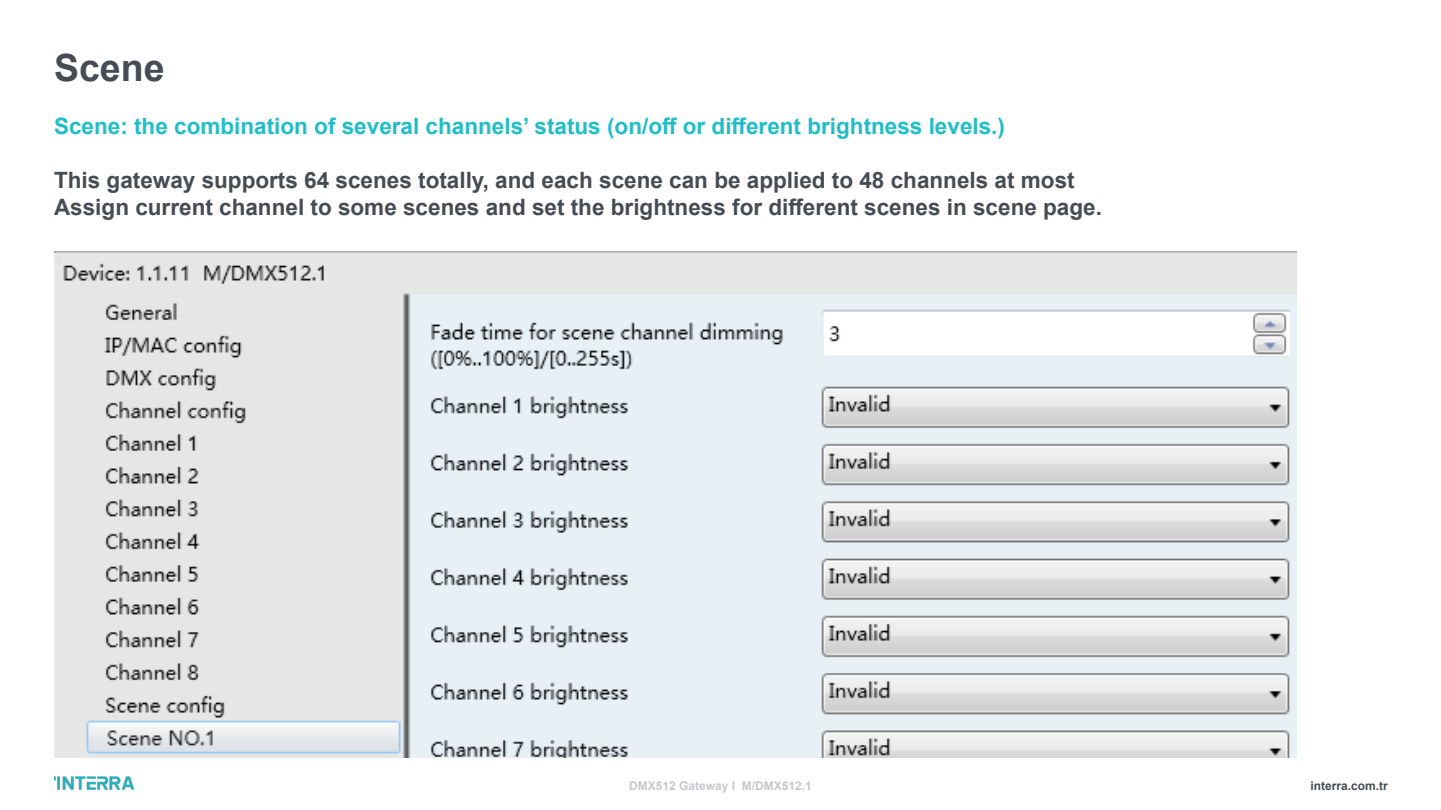
<style>
.page{position:relative;width:1441px;height:810px;background:#fff}
.page>*{position:absolute;margin:0;border:0;box-sizing:border-box;transform-origin:0 0}
.t1{font:700 37.5px "Arial";color:#464b54}
.t2{font:700 22.5px "Arial";color:#464b54}
.t3{font:700 22.5px "Arial";color:#21bdc9}
.t4{font:700 12px "Arial";color:#c7c8ca}
.t5{font:700 12px "Arial";color:#464b54}
</style>
<div class="page">
<img style="left:54px;top:776px;width:81px;height:14px">
<img style="left:54px;top:251px;width:1241px;height:506px">
<p class="t1" style="left:54px;top:42px;width:112px">Scene</p>
<p class="t3" style="left:54px;top:111px;width:952px">Scene: the combination of several channels’ status (on/off or different brightness levels.)</p>
<p class="t2" style="left:54px;top:165px;width:1021px">This gateway supports 64 scenes totally, and each scene can be applied to 48 channels at most</p>
<p class="t2" style="left:54px;top:192px;width:1049px">Assign current channel to some scenes and set the brightness for different scenes in scene page.</p>
<p class="t4" style="left:629px;top:777px;width:184px">DMX512 Gateway I M/DMX512.1</p>
<p class="t5" style="left:1310px;top:777px;width:79px">interra.com.tr</p>
</div>
